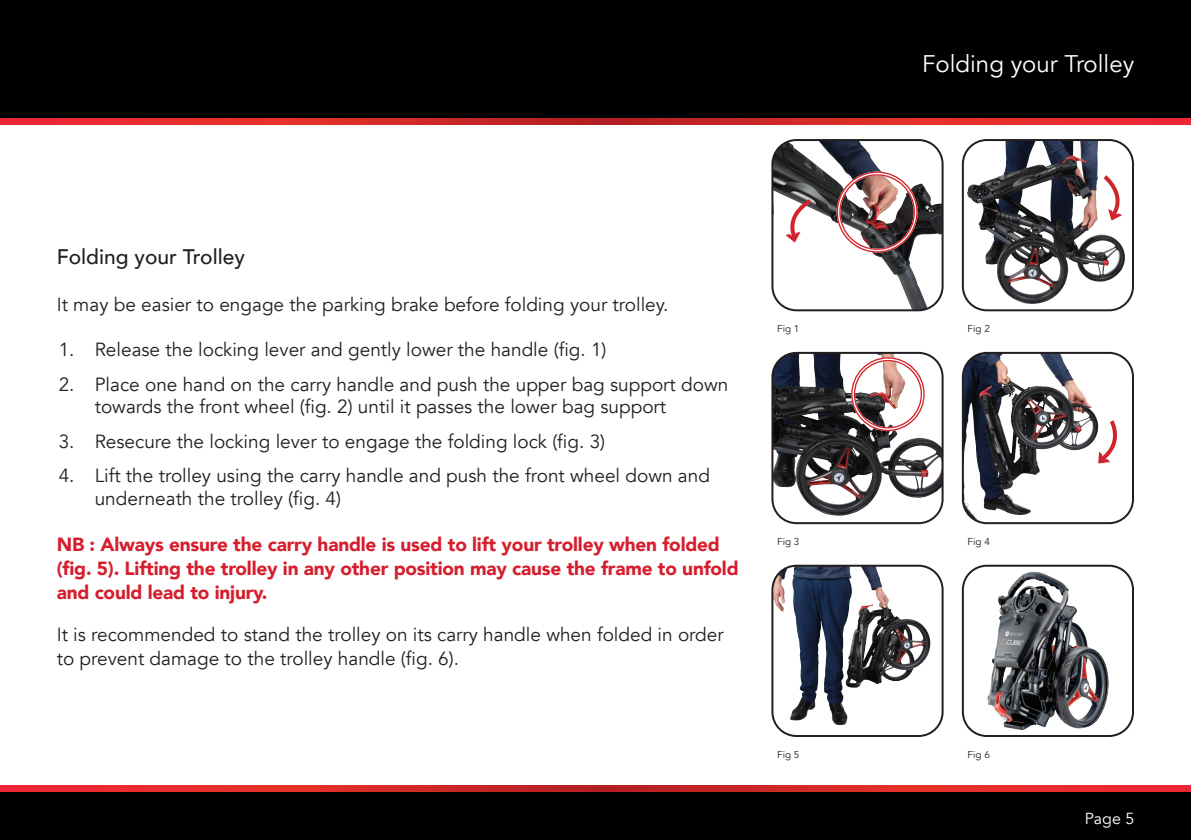
<style>
.page{position:relative;width:1191px;height:840px;background:#fff}
.page>*{position:absolute;margin:0;border:0;box-sizing:border-box;transform-origin:0 0}
.Titles{font:24px "Avenir";color:#fff}
.Headline{font:500 21px "Avenir";color:#231f20}
.NB{font:19px/22.8px "Avenir";color:#231f20}
.NB-2{font:900 19px/24px "Avenir";letter-spacing:-.01em;color:#d51f2f}
.Body{font:19px "Avenir";color:#231f20}
.t1{font:16px "Avenir";color:#fff}
.t2{font:10px "Avenir";color:#231f20}
</style>
<div class="page">
<div style="left:0;top:790px;width:1191px;height:49px;background:#000"></div>
<div style="left:0;top:0;width:1191px;height:118px;background:#000"></div>
<svg style="left:0;top:118px;width:1191px;height:6px;background:#d9292a"></svg>
<svg style="left:0;top:785px;width:1191px;height:6px;background:#d9292a"></svg>
<img style="left:774px;top:354px;width:168px;height:163px">
<div style="left:771px;top:351px;width:172px;height:173px;border:2px solid #231f20;border-radius:24px"></div>
<svg style="left:963px;top:565px;width:170px;height:170px"></svg>
<img style="left:987px;top:571px;width:59px;height:158px">
<div style="left:962px;top:564px;width:172px;height:172px;border:2px solid #231f20;border-radius:24px"></div>
<svg style="left:772px;top:565px;width:170px;height:170px"></svg>
<img style="left:845px;top:567px;width:85px;height:120px">
<div style="left:771px;top:564px;width:172px;height:172px;border:2px solid #231f20;border-radius:24px"></div>
<svg style="left:963px;top:140px;width:170px;height:170px"></svg>
<img style="left:966px;top:140px;width:115px;height:164px">
<div style="left:962px;top:139px;width:172px;height:172px;border:2px solid #231f20;border-radius:24px"></div>
<img style="left:774px;top:140px;width:168px;height:170px">
<div style="left:771px;top:139px;width:172px;height:172px;border:2px solid #231f20;border-radius:24px"></div>
<svg style="left:1100px;top:173px;width:26px;height:49px"></svg>
<div style="left:836px;top:171px;width:81px;height:81px;border:4px solid #fff;border-radius:50%"></div>
<div style="left:836px;top:171px;width:81px;height:81px;border:1px solid #d1232a;border-radius:50%"></div>
<div style="left:839px;top:174px;width:76px;height:76px;border:1px solid #d1232a;border-radius:50%"></div>
<img style="left:963px;top:354px;width:105px;height:161px">
<div style="left:962px;top:351px;width:172px;height:173px;border:2px solid #231f20;border-radius:24px"></div>
<svg style="left:1096px;top:417px;width:21px;height:47px"></svg>
<svg style="left:783px;top:197px;width:31px;height:47px"></svg>
<div style="left:851px;top:357px;width:73px;height:74px;border:4px solid #fff;border-radius:50%"></div>
<div style="left:851px;top:357px;width:73px;height:74px;border:1px solid #d1232a;border-radius:50%"></div>
<div style="left:854px;top:360px;width:68px;height:68px;border:1px solid #d1232a;border-radius:50%"></div>
<p class="Titles" style="left:922px;top:49px;width:213px">Folding your Trolley</p>
<p class="Headline" style="left:57px;top:238px;width:190px">Folding your Trolley</p>
<p class="Body" style="left:57px;top:293px;width:613px">It may be easier to engage the parking brake before folding your trolley.</p>
<p class="NB" style="left:59px;top:339px;width:549px">1. Release the locking lever and gently lower the handle (fig. 1)</p>
<p class="NB" style="left:95px;top:373px;width:635px;text-indent:-36px">2. Place one hand on the carry handle and push the upper bag support down towards the front wheel (fig. 2) until it passes the lower bag support</p>
<p class="NB" style="left:59px;top:430px;width:548px">3. Resecure the locking lever to engage the folding lock (fig. 3)</p>
<p class="NB" style="left:95px;top:464px;width:617px;text-indent:-36px">4. Lift the trolley using the carry handle and push the front wheel down and underneath the trolley (fig. 4)</p>
<p class="NB-2" style="left:57px;top:532px;width:683px">NB : Always ensure the carry handle is used to lift your trolley when folded (fig. 5). Lifting the trolley in any other position may cause the frame to unfold and could lead to injury.</p>
<p class="NB" style="left:57px;top:622px;width:668px;line-height:24px">It is recommended to stand the trolley on its carry handle when folded in order to prevent damage to the trolley handle (fig. 6).</p>
<p class="t2" style="left:777px;top:322px;width:24px">Fig 1</p>
<p class="t2" style="left:967px;top:322px;width:24px">Fig 2</p>
<p class="t2" style="left:777px;top:535px;width:24px">Fig 3</p>
<p class="t2" style="left:967px;top:535px;width:24px">Fig 4</p>
<p class="t2" style="left:777px;top:747px;width:24px">Fig 5</p>
<p class="t2" style="left:967px;top:747px;width:24px">Fig 6</p>
<p class="t1" style="left:1084px;top:808px;width:51px">Page 5</p>
</div>
